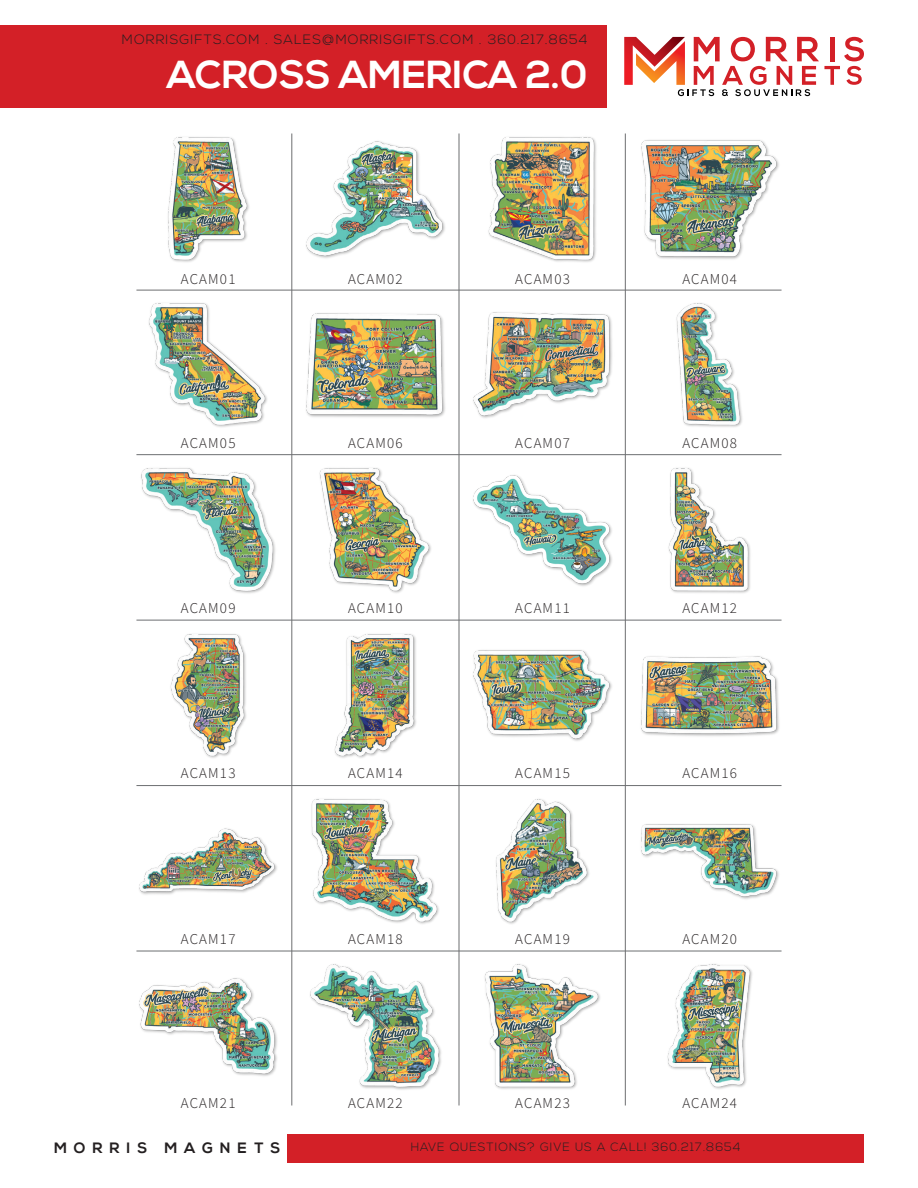
<style>
.page{position:relative;width:918px;height:1188px;background:#fff}
.page>*{position:absolute;margin:0;border:0;box-sizing:border-box;transform-origin:0 0}
.t1{font:700 39px "Nexa";color:#fff}
.t2{font:300 15px "Source Sans Pro";letter-spacing:.08em;color:#231f20}
.t3{font:700 15px "Nexa";letter-spacing:.46em;color:#231f20}
.t4{font:300 13.5px "Nexa";letter-spacing:.08em;color:#231f20}
.t5{font:300 12px "Nexa";letter-spacing:.08em;color:#231f20}
</style>
<div class="page">
<div style="left:0;top:26px;width:607px;height:82px;background:#d32027"></div>
<div style="left:287px;top:1134px;width:577px;height:28px;background:#d32027"></div>
<svg style="left:624px;top:37px;width:240px;height:59px"></svg>
<img style="left:168px;top:137px;width:81px;height:125px">
<img style="left:306px;top:141px;width:139px;height:117px">
<img style="left:488px;top:137px;width:109px;height:125px">
<img style="left:641px;top:140px;width:138px;height:119px">
<img style="left:149px;top:303px;width:118px;height:124px">
<img style="left:306px;top:313px;width:139px;height:105px">
<img style="left:473px;top:312px;width:139px;height:106px">
<img style="left:676px;top:303px;width:66px;height:124px">
<img style="left:141px;top:468px;width:134px;height:126px">
<img style="left:319px;top:468px;width:112px;height:125px">
<img style="left:473px;top:475px;width:139px;height:111px">
<img style="left:668px;top:468px;width:83px;height:125px">
<img style="left:170px;top:634px;width:76px;height:124px">
<img style="left:334px;top:634px;width:82px;height:124px">
<img style="left:473px;top:650px;width:139px;height:91px">
<img style="left:641px;top:656px;width:138px;height:80px">
<img style="left:139px;top:828px;width:138px;height:67px">
<img style="left:311px;top:799px;width:128px;height:125px">
<img style="left:496px;top:799px;width:93px;height:125px">
<img style="left:641px;top:824px;width:138px;height:75px">
<img style="left:139px;top:978px;width:138px;height:98px">
<img style="left:310px;top:964px;width:131px;height:126px">
<img style="left:484px;top:964px;width:116px;height:125px">
<img style="left:667px;top:964px;width:85px;height:125px">
<hr style="left:459px;top:134px;width:1px;height:972px;background:#6d6f71">
<hr style="left:291px;top:134px;width:1px;height:972px;background:#6d6f71">
<hr style="left:625px;top:134px;width:1px;height:972px;background:#6d6f71">
<hr style="left:136px;top:290px;width:646px;height:1px;background:#6d6f71">
<hr style="left:136px;top:454px;width:646px;height:1px;background:#6d6f71">
<hr style="left:136px;top:620px;width:646px;height:1px;background:#6d6f71">
<hr style="left:136px;top:785px;width:646px;height:1px;background:#6d6f71">
<hr style="left:136px;top:951px;width:646px;height:1px;background:#6d6f71">
<p class="t4" style="left:122px;top:31px;width:467px">MORRISGIFTS.COM . SALES@MORRISGIFTS.COM . 360.217.8654</p>
<p class="t1" style="left:167px;top:52px;width:422px">ACROSS AMERICA 2.0</p>
<p class="t2" style="left:181px;top:270px;width:56px">ACAM01</p>
<p class="t2" style="left:348px;top:270px;width:56px">ACAM02</p>
<p class="t2" style="left:515px;top:270px;width:56px">ACAM03</p>
<p class="t2" style="left:682px;top:270px;width:56px">ACAM04</p>
<p class="t2" style="left:181px;top:433px;width:56px">ACAM05</p>
<p class="t2" style="left:348px;top:433px;width:56px">ACAM06</p>
<p class="t2" style="left:515px;top:433px;width:56px">ACAM07</p>
<p class="t2" style="left:682px;top:433px;width:56px">ACAM08</p>
<p class="t2" style="left:181px;top:599px;width:56px">ACAM09</p>
<p class="t2" style="left:348px;top:599px;width:56px">ACAM10</p>
<p class="t2" style="left:515px;top:599px;width:56px">ACAM11</p>
<p class="t2" style="left:682px;top:599px;width:56px">ACAM12</p>
<p class="t2" style="left:181px;top:764px;width:56px">ACAM13</p>
<p class="t2" style="left:348px;top:764px;width:56px">ACAM14</p>
<p class="t2" style="left:515px;top:764px;width:56px">ACAM15</p>
<p class="t2" style="left:682px;top:764px;width:56px">ACAM16</p>
<p class="t2" style="left:181px;top:930px;width:56px">ACAM17</p>
<p class="t2" style="left:348px;top:930px;width:56px">ACAM18</p>
<p class="t2" style="left:515px;top:930px;width:56px">ACAM19</p>
<p class="t2" style="left:682px;top:930px;width:56px">ACAM20</p>
<p class="t2" style="left:181px;top:1094px;width:56px">ACAM21</p>
<p class="t2" style="left:348px;top:1094px;width:56px">ACAM22</p>
<p class="t2" style="left:515px;top:1094px;width:56px">ACAM23</p>
<p class="t2" style="left:682px;top:1094px;width:56px">ACAM24</p>
<p class="t3" style="left:54px;top:1139px;width:228px">MORRIS MAGNETS</p>
<p class="t5" style="left:411px;top:1140px;width:331px">HAVE QUESTIONS? GIVE US A CALL! 360.217.8654</p>
</div>
